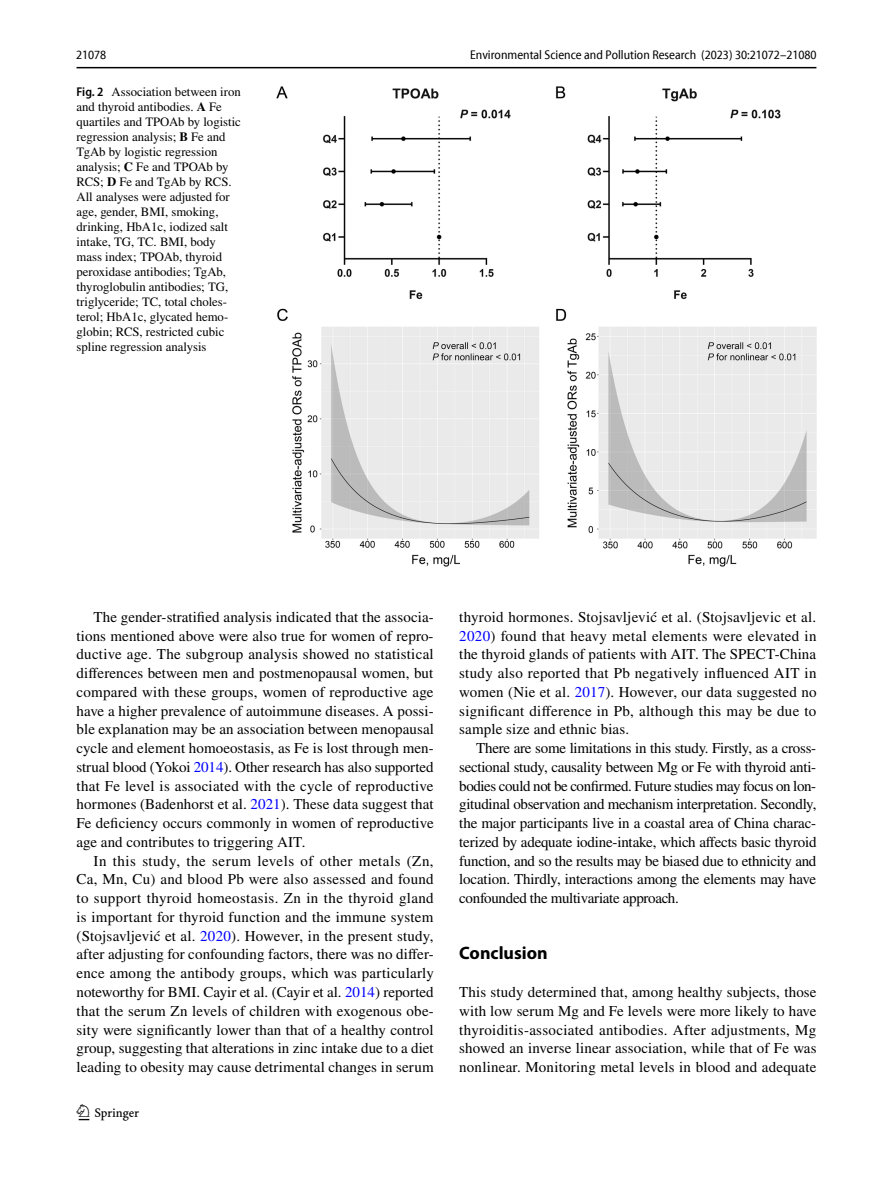
<style>
.page{position:relative;width:893px;height:1187px;background:#fff}
.page>*{position:absolute;margin:0;border:0;box-sizing:border-box;transform-origin:0 0}
.t1{font:22.5px "Springnew Regular 2";color:#000}
.t2{font:700 18px "Myriad Pro";color:#000}
.t3{font:15px/18.8px "STIX";letter-spacing:.01em;color:#000;text-align:justify}
.t4{font:12.75px/15px "STIX";color:#000}
.t5{font:semi-condensed 12.75px "Myriad Pro Unic";color:#000}
.s1{font-family:"Myriad Pro";font-weight:600;font-stretch:semi-condensed}
.s2{font-weight:700}
.s3{color:#00f}
</style>
<div class="page">
<hr style="left:77px;top:67px;width:739px;height:1px;background:#000">
<img style="left:276px;top:87px;width:540px;height:480px">
<p class="t5" style="left:76px;top:50px;width:32px">21078</p>
<p class="t5" style="left:470px;top:50px;width:348px">Environmental Science and Pollution Research (2023) 30:21072–21080</p>
<p class="t4" style="left:77px;top:85px;width:166px"><span class="s1">Fig. 2</span> Association between iron and thyroid antibodies. <span class="s2">A</span> Fe quartiles and TPOAb by logistic regression analysis; <span class="s2">B</span> Fe and<br>TgAb by logistic regression analysis; <span class="s2">C</span> Fe and TPOAb by<br>RCS; <span class="s2">D</span> Fe and TgAb by RCS.<br>All analyses were adjusted for age, gender, BMI, smoking, drinking, HbA1c, iodized salt intake, TG, TC. BMI, body mass index; TPOAb, thyroid peroxidase antibodies; TgAb, thyroglobulin antibodies; TG, triglyceride; TC, total choles&shy;terol; HbA1c, glycated hemo&shy;globin; RCS, restricted cubic spline regression analysis</p>
<p class="t3" style="left:77px;top:608px;width:359px;text-indent:17px">The gender-stratified analysis indicated that the associa&shy;tions mentioned above were also true for women of repro&shy;ductive age. The subgroup analysis showed no statistical differences between men and postmenopausal women, but compared with these groups, women of reproductive age have a higher prevalence of autoimmune diseases. A possi&shy;ble explanation may be an association between menopausal cycle and element homoeostasis, as Fe is lost through men&shy;strual blood (Yokoi <span class="s3">2014</span>). Other research has also supported that Fe level is associated with the cycle of reproductive hormones (Badenhorst et al. <span class="s3">2021</span>). These data suggest that Fe deficiency occurs commonly in women of reproductive age and contributes to triggering AIT.</p>
<p class="t3" style="left:77px;top:852px;width:359px;text-indent:17px">In this study, the serum levels of other metals (Zn, Ca, Mn, Cu) and blood Pb were also assessed and found to support thyroid homeostasis. Zn in the thyroid gland is important for thyroid function and the immune system (Stojsavljević et al. <span class="s3">2020</span>). However, in the present study, after adjusting for confounding factors, there was no differ&shy;ence among the antibody groups, which was particularly noteworthy for BMI. Cayir et al. (Cayir et al. <span class="s3">2014</span>) reported that the serum Zn levels of children with exogenous obe&shy;sity were significantly lower than that of a healthy control group, suggesting that alterations in zinc intake due to a diet leading to obesity may cause detrimental changes in serum</p>
<h1 class="t1" style="left:79px;top:1104px;width:62px">1 3</h1>
<p class="t3" style="left:459px;top:608px;width:359px">thyroid hormones. Stojsavljević et al. (Stojsavljevic et al.<br><span class="s3">2020</span>) found that heavy metal elements were elevated in the thyroid glands of patients with AIT. The SPECT-China study also reported that Pb negatively influenced AIT in women (Nie et al. <span class="s3">2017</span>). However, our data suggested no significant difference in Pb, although this may be due to sample size and ethnic bias.</p>
<p class="t3" style="left:459px;top:739px;width:359px;text-indent:17px">There are some limitations in this study. Firstly, as a cross&shy;sectional study, causality between Mg or Fe with thyroid anti&shy;bodies could not be confirmed. Future studies may focus on lon&shy;gitudinal observation and mechanism interpretation. Secondly, the major participants live in a coastal area of China charac&shy;terized by adequate iodine-intake, which affects basic thyroid function, and so the results may be biased due to ethnicity and location. Thirdly, interactions among the elements may have confounded the multivariate approach.</p>
<p class="t2" style="left:459px;top:941px;width:90px">Conclusion</p>
<p class="t3" style="left:459px;top:983px;width:359px">This study determined that, among healthy subjects, those with low serum Mg and Fe levels were more likely to have thyroiditis-associated antibodies. After adjustments, Mg showed an inverse linear association, while that of Fe was nonlinear. Monitoring metal levels in blood and adequate</p>
</div>
